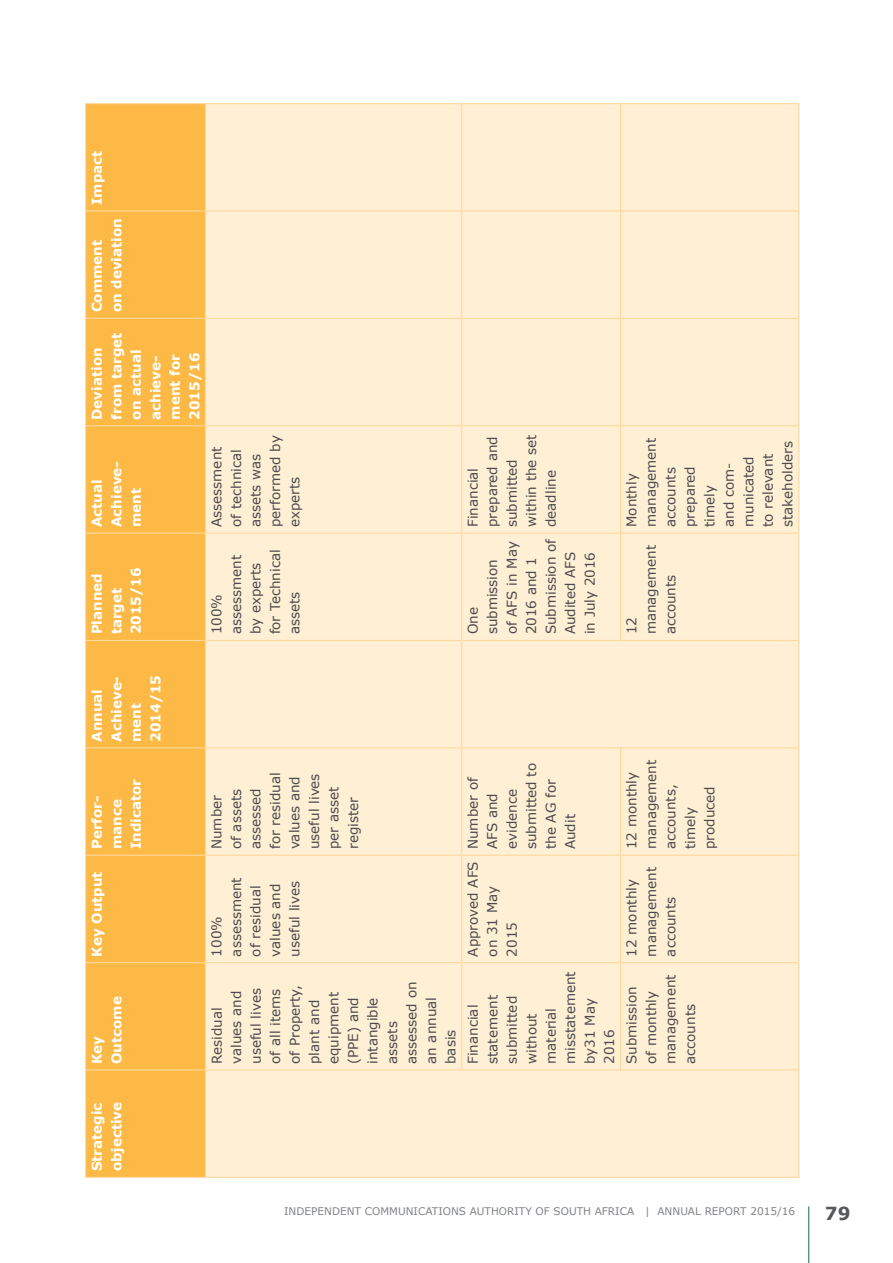
<style>
.page{position:relative;width:893px;height:1263px;background:#fff}
.page>*{position:absolute;margin:0;border:0;box-sizing:border-box;transform-origin:0 0}
.t1{font:700 18px "Verdana";color:#57585a}
.t2{font:13.5px/19.5px "Verdana";color:#4b4c4d}
.t3{font:700 13.5px/19.5px "Verdana";color:#fff}
.t4{font:10.5px "Verdana";color:#808285}
</style>
<div class="page">
<hr style="left:808px;top:1206px;width:1px;height:57px;background:#619080">
<div style="left:86px;top:104px;width:119px;height:1073px;background:#fdb945"></div>
<div style="left:206px;top:104px;width:592px;height:1073px;background:#feefd5"></div>
<hr style="left:85px;top:1070px;width:1px;height:108px;background:#fed99e">
<hr style="left:86px;top:1177px;width:119px;height:1px;background:#fed99e">
<hr style="left:85px;top:963px;width:1px;height:107px;background:#fed99e">
<hr style="left:86px;top:1069px;width:119px;height:1px;background:#fed99e">
<hr style="left:85px;top:855px;width:1px;height:108px;background:#fed99e">
<hr style="left:86px;top:962px;width:119px;height:1px;background:#fed99e">
<hr style="left:85px;top:748px;width:1px;height:107px;background:#fed99e">
<hr style="left:86px;top:855px;width:119px;height:1px;background:#fed99e">
<hr style="left:85px;top:640px;width:1px;height:108px;background:#fed99e">
<hr style="left:86px;top:747px;width:119px;height:1px;background:#fed99e">
<hr style="left:85px;top:533px;width:1px;height:107px;background:#fed99e">
<hr style="left:86px;top:640px;width:119px;height:1px;background:#fed99e">
<hr style="left:85px;top:426px;width:1px;height:107px;background:#fed99e">
<hr style="left:86px;top:532px;width:119px;height:2px;background:#fed99e">
<hr style="left:85px;top:318px;width:1px;height:108px;background:#fed99e">
<hr style="left:86px;top:425px;width:119px;height:1px;background:#fed99e">
<hr style="left:85px;top:211px;width:1px;height:107px;background:#fed99e">
<hr style="left:86px;top:318px;width:119px;height:1px;background:#fed99e">
<hr style="left:85px;top:103px;width:1px;height:108px;background:#fed99e">
<hr style="left:86px;top:210px;width:119px;height:2px;background:#fed99e">
<hr style="left:86px;top:103px;width:119px;height:1px;background:#fed99e">
<hr style="left:205px;top:1070px;width:1px;height:108px;background:#fed99e">
<hr style="left:206px;top:1177px;width:256px;height:1px;background:#fed99e">
<hr style="left:205px;top:963px;width:1px;height:107px;background:#fed99e">
<hr style="left:206px;top:1069px;width:255px;height:1px;background:#fed99e">
<hr style="left:205px;top:855px;width:1px;height:108px;background:#fed99e">
<hr style="left:206px;top:962px;width:255px;height:1px;background:#fed99e">
<hr style="left:205px;top:748px;width:1px;height:107px;background:#fed99e">
<hr style="left:206px;top:855px;width:255px;height:1px;background:#fed99e">
<hr style="left:205px;top:640px;width:1px;height:108px;background:#fed99e">
<hr style="left:206px;top:747px;width:255px;height:1px;background:#fed99e">
<hr style="left:205px;top:533px;width:1px;height:107px;background:#fed99e">
<hr style="left:206px;top:640px;width:255px;height:1px;background:#fed99e">
<hr style="left:205px;top:426px;width:1px;height:107px;background:#fed99e">
<hr style="left:206px;top:532px;width:255px;height:2px;background:#fed99e">
<hr style="left:205px;top:318px;width:1px;height:108px;background:#fed99e">
<hr style="left:206px;top:425px;width:255px;height:1px;background:#fed99e">
<hr style="left:205px;top:211px;width:1px;height:107px;background:#fed99e">
<hr style="left:206px;top:318px;width:255px;height:1px;background:#fed99e">
<hr style="left:205px;top:103px;width:1px;height:108px;background:#fed99e">
<hr style="left:206px;top:210px;width:255px;height:2px;background:#fed99e">
<hr style="left:206px;top:103px;width:255px;height:1px;background:#fed99e">
<hr style="left:462px;top:1177px;width:159px;height:1px;background:#fed99e">
<hr style="left:461px;top:963px;width:1px;height:107px;background:#fed99e">
<hr style="left:462px;top:1069px;width:158px;height:1px;background:#fed99e">
<hr style="left:461px;top:855px;width:1px;height:108px;background:#fed99e">
<hr style="left:462px;top:962px;width:158px;height:1px;background:#fed99e">
<hr style="left:461px;top:748px;width:1px;height:107px;background:#fed99e">
<hr style="left:462px;top:855px;width:158px;height:1px;background:#fed99e">
<hr style="left:461px;top:640px;width:1px;height:108px;background:#fed99e">
<hr style="left:462px;top:747px;width:158px;height:1px;background:#fed99e">
<hr style="left:461px;top:533px;width:1px;height:107px;background:#fed99e">
<hr style="left:462px;top:640px;width:158px;height:1px;background:#fed99e">
<hr style="left:461px;top:426px;width:1px;height:107px;background:#fed99e">
<hr style="left:462px;top:532px;width:158px;height:2px;background:#fed99e">
<hr style="left:461px;top:318px;width:1px;height:108px;background:#fed99e">
<hr style="left:462px;top:425px;width:158px;height:1px;background:#fed99e">
<hr style="left:461px;top:211px;width:1px;height:107px;background:#fed99e">
<hr style="left:462px;top:318px;width:158px;height:1px;background:#fed99e">
<hr style="left:461px;top:103px;width:1px;height:108px;background:#fed99e">
<hr style="left:462px;top:210px;width:158px;height:2px;background:#fed99e">
<hr style="left:462px;top:103px;width:158px;height:1px;background:#fed99e">
<hr style="left:621px;top:1177px;width:177px;height:1px;background:#fed99e">
<hr style="left:620px;top:963px;width:1px;height:107px;background:#fed99e">
<hr style="left:621px;top:1069px;width:177px;height:1px;background:#fed99e">
<hr style="left:620px;top:855px;width:1px;height:108px;background:#fed99e">
<hr style="left:621px;top:962px;width:177px;height:1px;background:#fed99e">
<hr style="left:620px;top:747px;width:1px;height:108px;background:#fed99e">
<hr style="left:621px;top:855px;width:177px;height:1px;background:#fed99e">
<hr style="left:621px;top:747px;width:177px;height:1px;background:#fed99e">
<hr style="left:620px;top:533px;width:1px;height:108px;background:#fed99e">
<hr style="left:621px;top:640px;width:177px;height:1px;background:#fed99e">
<hr style="left:620px;top:426px;width:1px;height:107px;background:#fed99e">
<hr style="left:621px;top:532px;width:177px;height:2px;background:#fed99e">
<hr style="left:620px;top:318px;width:1px;height:108px;background:#fed99e">
<hr style="left:621px;top:425px;width:177px;height:1px;background:#fed99e">
<hr style="left:620px;top:211px;width:1px;height:107px;background:#fed99e">
<hr style="left:621px;top:318px;width:177px;height:1px;background:#fed99e">
<hr style="left:620px;top:103px;width:1px;height:108px;background:#fed99e">
<hr style="left:621px;top:210px;width:177px;height:2px;background:#fed99e">
<hr style="left:621px;top:103px;width:177px;height:1px;background:#fed99e">
<hr style="left:798px;top:1070px;width:1px;height:108px;background:#fed99e">
<hr style="left:798px;top:963px;width:1px;height:107px;background:#fed99e">
<hr style="left:798px;top:855px;width:1px;height:108px;background:#fed99e">
<hr style="left:798px;top:748px;width:1px;height:107px;background:#fed99e">
<hr style="left:798px;top:640px;width:1px;height:108px;background:#fed99e">
<hr style="left:798px;top:533px;width:1px;height:107px;background:#fed99e">
<hr style="left:798px;top:426px;width:1px;height:107px;background:#fed99e">
<hr style="left:798px;top:318px;width:1px;height:108px;background:#fed99e">
<hr style="left:798px;top:211px;width:1px;height:107px;background:#fed99e">
<hr style="left:798px;top:103px;width:1px;height:108px;background:#fed99e">
<p class="t3" style="left:87px;top:205px;width:56px;rotate:-90deg">Impact</p>
<p class="t3" style="left:87px;top:312px;width:95px;rotate:-90deg">Comment on deviation</p>
<p class="t3" style="left:87px;top:420px;width:89px;rotate:-90deg">Deviation from target on actual achieve&shy;ment for<br>2015/16</p>
<p class="t3" style="left:87px;top:527px;width:67px;rotate:-90deg">Actual<br>Achieve&shy;ment</p>
<p class="t3" style="left:87px;top:634px;width:68px;rotate:-90deg">Planned target<br>2015/16</p>
<p class="t2" style="left:207px;top:527px;width:93px;rotate:-90deg">Assessment of technical assets was performed by experts</p>
<p class="t2" style="left:207px;top:634px;width:87px;rotate:-90deg">100% assessment by experts for Technical assets</p>
<p class="t2" style="left:463px;top:527px;width:94px;rotate:-90deg">Financial prepared and submitted within the set deadline</p>
<p class="t2" style="left:463px;top:634px;width:97px;rotate:-90deg">One submission<br>of AFS in May<br>2016 and 1<br>Submission of<br>Audited AFS in July 2016</p>
<p class="t2" style="left:622px;top:527px;width:91px;rotate:-90deg">Monthly management accounts prepared timely<br>and com&shy;municated<br>to relevant stakeholders</p>
<p class="t2" style="left:622px;top:634px;width:91px;rotate:-90deg">12 management accounts</p>
<p class="t3" style="left:87px;top:742px;width:68px;rotate:-90deg">Annual<br>Achieve&shy;ment<br>2014/15</p>
<p class="t3" style="left:87px;top:849px;width:72px;rotate:-90deg">Perfor&shy;mance<br>Indicator</p>
<p class="t3" style="left:87px;top:957px;width:87px;rotate:-90deg">Key Output</p>
<p class="t3" style="left:87px;top:1064px;width:69px;rotate:-90deg">Key<br>Outcome</p>
<p class="t3" style="left:87px;top:1171px;width:71px;rotate:-90deg">Strategic objective</p>
<p class="t2" style="left:207px;top:849px;width:78px;rotate:-90deg">Number<br>of assets assessed for residual values and useful lives per asset register</p>
<p class="t2" style="left:207px;top:956px;width:81px;rotate:-90deg">100% assessment of residual values and useful lives</p>
<p class="t2" style="left:207px;top:1064px;width:84px;rotate:-90deg">Residual values and useful lives of all items of Property, plant and equipment (PPE) and intangible assets assessed on an annual basis</p>
<p class="t2" style="left:463px;top:849px;width:88px;rotate:-90deg">Number of<br>AFS and evidence submitted to the AG for<br>Audit</p>
<p class="t2" style="left:463px;top:956px;width:97px;rotate:-90deg">Approved AFS on 31 May<br>2015</p>
<p class="t2" style="left:463px;top:1064px;width:94px;rotate:-90deg">Financial statement submitted without material misstatement by31 May<br>2016</p>
<p class="t2" style="left:622px;top:849px;width:91px;rotate:-90deg">12 monthly management accounts, timely produced</p>
<p class="t2" style="left:622px;top:956px;width:91px;rotate:-90deg">12 monthly management accounts</p>
<p class="t2" style="left:622px;top:1064px;width:91px;rotate:-90deg">Submission of monthly management accounts</p>
<p class="t4" style="left:284px;top:1203px;width:512px">INDEPENDENT COMMUNICATIONS AUTHORITY OF SOUTH AFRICA | ANNUAL REPORT 2015/16</p>
<h1 class="t1" style="left:825px;top:1201px;width:27px">79</h1>
</div>
